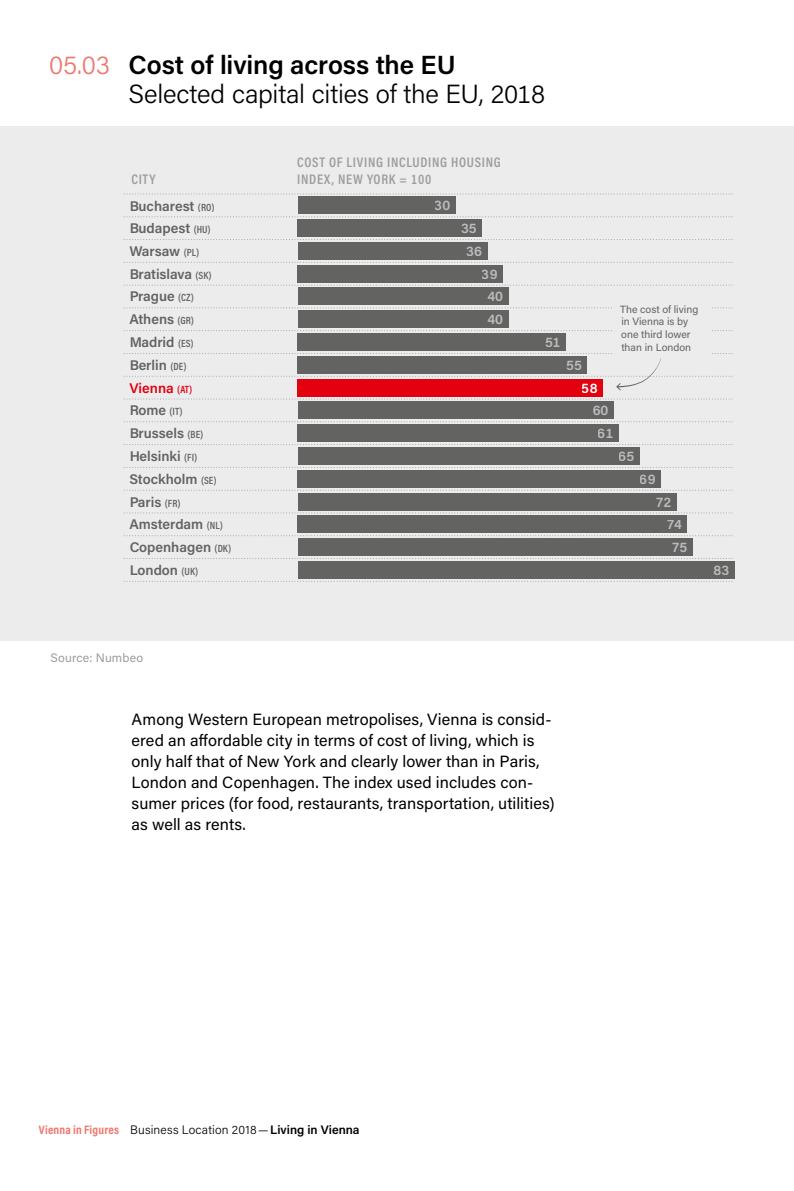
<style>
.page{position:relative;width:794px;height:1191px;background:#fff}
.page>*{position:absolute;margin:0;border:0;box-sizing:border-box;transform-origin:0 0}
.t1{font:300 26.25px/29.8px "Acumin Pro";letter-spacing:-.005em;color:#000}
.t2{font:16.28px/21px "Acumin Pro";letter-spacing:.005em;color:#000}
.t3{font:600 14px "Acumin Pro";color:#636362}
.t4{font:600 14px/16.8px "Acumin Pro Cond";letter-spacing:.05em;color:#9c9d9d}
.t5{font:600 14px "Acumin Pro";color:#bbbcbd}
.t6{font:600 14px "Acumin Pro";color:#e3000f}
.t7{font:600 14px "Acumin Pro";color:#fff}
.t8{font:300 12.25px "Acumin Pro";letter-spacing:.02em;color:#000}
.t9{font:12.25px "Acumin Pro";letter-spacing:.015em;color:#9c9d9d}
.t10{font:10.5px/12.6px "Acumin Pro";color:#636362}
.s1{color:#ee776d}
.s2{font-weight:600}
.s3{font-family:"Acumin Pro Cond";font-size:10.5px}
.s4{font-family:"Acumin Pro Cond";font-weight:700;color:#ee776d}
</style>
<div class="page">
<div style="left:0;top:126px;width:794px;height:514px;background:#ececed"></div>
<svg style="left:124px;top:193px;width:609px;height:1px"></svg>
<svg style="left:124px;top:239px;width:609px;height:1px"></svg>
<svg style="left:124px;top:216px;width:609px;height:1px"></svg>
<svg style="left:124px;top:262px;width:609px;height:1px"></svg>
<svg style="left:124px;top:285px;width:609px;height:1px"></svg>
<svg style="left:124px;top:307px;width:609px;height:1px"></svg>
<svg style="left:124px;top:330px;width:609px;height:1px"></svg>
<svg style="left:124px;top:398px;width:609px;height:1px"></svg>
<svg style="left:124px;top:421px;width:609px;height:1px"></svg>
<svg style="left:124px;top:444px;width:609px;height:1px"></svg>
<svg style="left:124px;top:467px;width:609px;height:1px"></svg>
<svg style="left:124px;top:490px;width:609px;height:1px"></svg>
<svg style="left:124px;top:512px;width:609px;height:1px"></svg>
<svg style="left:124px;top:535px;width:609px;height:1px"></svg>
<svg style="left:124px;top:558px;width:609px;height:1px"></svg>
<svg style="left:124px;top:581px;width:609px;height:1px"></svg>
<div style="left:298px;top:197px;width:158px;height:17px;background:#636362"></div>
<div style="left:298px;top:219px;width:184px;height:18px;background:#636362"></div>
<div style="left:298px;top:242px;width:189px;height:18px;background:#636362"></div>
<div style="left:298px;top:265px;width:205px;height:17px;background:#636362"></div>
<div style="left:298px;top:288px;width:210px;height:17px;background:#636362"></div>
<div style="left:298px;top:310px;width:210px;height:18px;background:#636362"></div>
<div style="left:298px;top:333px;width:268px;height:18px;background:#636362"></div>
<div style="left:298px;top:379px;width:305px;height:17px;background:#e3000f"></div>
<div style="left:298px;top:402px;width:315px;height:17px;background:#636362"></div>
<div style="left:298px;top:424px;width:321px;height:18px;background:#636362"></div>
<div style="left:298px;top:447px;width:341px;height:18px;background:#636362"></div>
<div style="left:298px;top:470px;width:363px;height:17px;background:#636362"></div>
<div style="left:298px;top:493px;width:378px;height:17px;background:#636362"></div>
<div style="left:298px;top:515px;width:389px;height:18px;background:#636362"></div>
<div style="left:298px;top:538px;width:394px;height:18px;background:#636362"></div>
<div style="left:298px;top:561px;width:436px;height:17px;background:#636362"></div>
<div style="left:614px;top:299px;width:97px;height:58px;background:#ececed"></div>
<svg style="left:124px;top:353px;width:609px;height:37px"></svg>
<h3 class="t1" style="left:128px;top:48px;width:418px;text-indent:-79px"><span class="s1">05.03</span> <span class="s2">Cost of living across the EU<br></span>Selected capital cities of the EU, 2018</h3>
<p class="t4" style="left:131px;top:170px;width:26px">CITY</p>
<p class="t4" style="left:297px;top:153px;width:205px">COST OF LIVING INCLUDING HOUSING<br>INDEX, NEW YORK = 100</p>
<p class="t3" style="left:129px;top:196px;width:87px">Bucharest <span class="s3">(RO)</span></p>
<p class="t5" style="left:435px;top:196px;width:17px">30</p>
<p class="t3" style="left:129px;top:218px;width:83px">Budapest <span class="s3">(HU)</span></p>
<p class="t5" style="left:461px;top:218px;width:17px">35</p>
<p class="t3" style="left:129px;top:241px;width:71px">Warsaw <span class="s3">(PL)</span></p>
<p class="t5" style="left:466px;top:241px;width:17px">36</p>
<p class="t3" style="left:129px;top:264px;width:84px">Bratislava <span class="s3">(SK)</span></p>
<p class="t5" style="left:482px;top:264px;width:17px">39</p>
<p class="t3" style="left:129px;top:287px;width:66px">Prague <span class="s3">(CZ)</span></p>
<p class="t5" style="left:487px;top:286px;width:17px">40</p>
<p class="t3" style="left:129px;top:309px;width:66px">Athens <span class="s3">(GR)</span></p>
<p class="t5" style="left:487px;top:309px;width:17px">40</p>
<p class="t3" style="left:129px;top:332px;width:66px">Madrid <span class="s3">(ES)</span></p>
<p class="t5" style="left:545px;top:332px;width:17px">51</p>
<p class="t3" style="left:129px;top:355px;width:59px">Berlin <span class="s3">(DE)</span></p>
<p class="t5" style="left:566px;top:355px;width:17px">55</p>
<p class="t6" style="left:129px;top:378px;width:64px">Vienna <span class="s3">(AT)</span></p>
<p class="t7" style="left:582px;top:378px;width:17px">58</p>
<p class="t3" style="left:129px;top:401px;width:55px">Rome <span class="s3">(IT)</span></p>
<p class="t5" style="left:592px;top:400px;width:17px">60</p>
<p class="t3" style="left:129px;top:423px;width:75px">Brussels <span class="s3">(BE)</span></p>
<p class="t5" style="left:598px;top:423px;width:17px">61</p>
<p class="t3" style="left:129px;top:446px;width:69px">Helsinki <span class="s3">(FI)</span></p>
<p class="t5" style="left:619px;top:446px;width:17px">65</p>
<p class="t3" style="left:129px;top:469px;width:89px">Stockholm <span class="s3">(SE)</span></p>
<p class="t5" style="left:640px;top:469px;width:17px">69</p>
<p class="t3" style="left:129px;top:492px;width:53px">Paris <span class="s3">(FR)</span></p>
<p class="t5" style="left:655px;top:492px;width:17px">72</p>
<p class="t3" style="left:129px;top:515px;width:95px">Amsterdam <span class="s3">(NL)</span></p>
<p class="t5" style="left:666px;top:514px;width:17px">74</p>
<p class="t3" style="left:129px;top:537px;width:103px">Copenhagen <span class="s3">(DK)</span></p>
<p class="t5" style="left:671px;top:537px;width:17px">75</p>
<p class="t3" style="left:129px;top:560px;width:71px">London <span class="s3">(UK)</span></p>
<p class="t5" style="left:713px;top:560px;width:17px">83</p>
<p class="t10" style="left:620px;top:302px;width:80px">The cost of living in Vienna is by one third lower than in London</p>
<p class="t9" style="left:50px;top:649px;width:94px">Source: Numbeo</p>
<p class="t2" style="left:132px;top:708px;width:425px">Among Western European metropolises, Vienna is consid&shy;ered an afordable city in terms of cost of living, which is only half that of New York and clearly lower than in Paris, London and Copenhagen. The index used includes con&shy;sumer prices (for food, restaurants, transportation, utilities) as well as rents.</p>
<p class="t8" style="left:39px;top:1121px;width:322px"><span class="s4">Vienna in Figures</span> Business Location 2018—<span class="s2">Living in Vienna</span></p>
</div>
